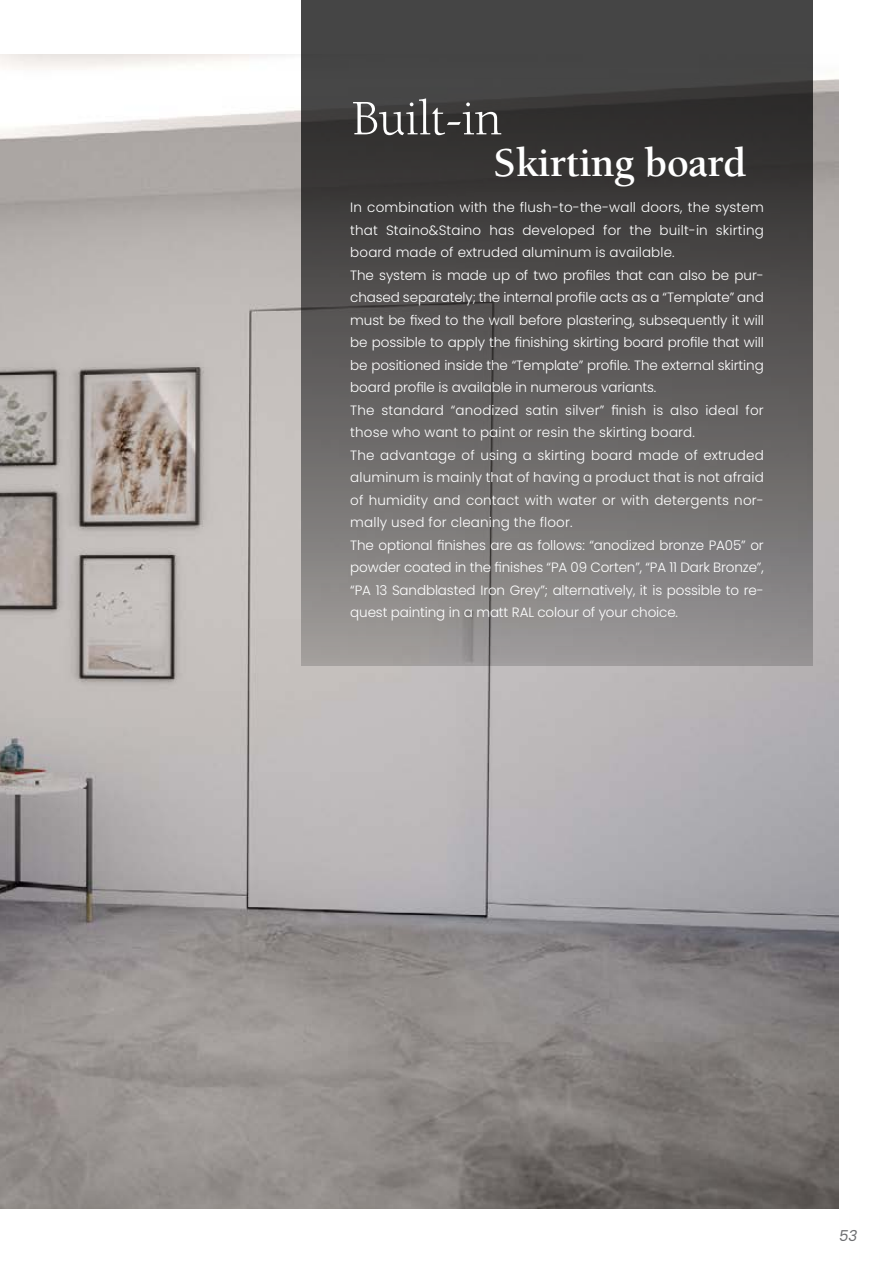
<style>
.page{position:relative;width:893px;height:1263px;background:#fff}
.page>*{position:absolute;margin:0;border:0;box-sizing:border-box;transform-origin:0 0}
.t1{font:51px "Berkeley";letter-spacing:-.01em;color:#fff}
.t2{font:700 42px "Berkeley";letter-spacing:-.01em;color:#fff}
.t3{font:italic 15px "Poppins";color:#6d6e71}
.t4{font:300 13.5px/22.5px "Poppins";letter-spacing:-.01em;color:#fff}
</style>
<div class="page">
<img style="left:0;top:54px;width:839px;height:1155px">
<svg style="left:302px;top:0;width:510px;height:665px;background:#5d5b5a"></svg>
<h1 class="t1" style="left:352px;top:91px;width:152px">Built-in</h1>
<h2 class="t2" style="left:493px;top:141px;width:255px">Skirting board</h2>
<p class="t4" style="left:350px;top:196px;width:415px">In combination with the flush-to-the-wall doors, the system that Staino&amp;Staino has developed for the built-in skirting board made of extruded aluminum is available.<br>The system is made up of two profiles that can also be pur&shy;chased separately; the internal profile acts as a “Template” and must be fixed to the wall before plastering, subsequently it will be possible to apply the finishing skirting board profile that will be positioned inside the “Template” profile. The external skirting board profile is available in numerous variants.<br>The standard “anodized satin silver” finish is also ideal for those who want to paint or resin the skirting board.<br>The advantage of using a skirting board made of extruded aluminum is mainly that of having a product that is not afraid of humidity and contact with water or with detergents nor&shy;mally used for cleaning the floor.<br>The optional finishes are as follows: “anodized bronze PA05” or powder coated in the finishes “PA 09 Corten”, “PA 11 Dark Bronze”, “PA 13 Sandblasted Iron Grey”; alternatively, it is possible to re&shy;quest painting in a matt RAL colour of your choice.</p>
<p class="t3" style="left:839px;top:1227px;width:20px">53</p>
</div>
